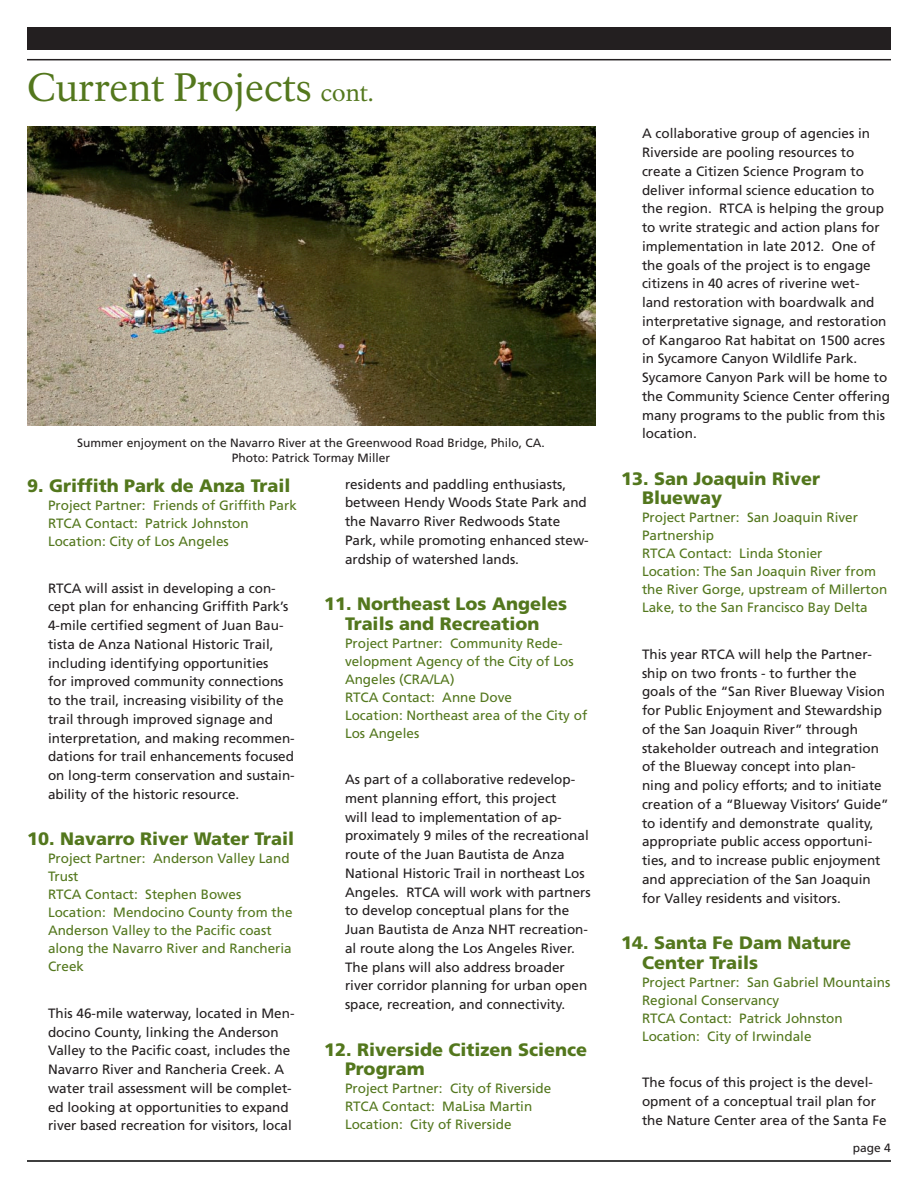
<style>
.page{position:relative;width:918px;height:1188px;background:#fff}
.page>*{position:absolute;margin:0;border:0;box-sizing:border-box;transform-origin:0 0}
._01_RecentSuccess_H1{font:39px "NPS Rawlinson OT";color:#53771d}
._04_CurrentProject_H{font:900 18px/19.5px "Frutiger LT Std";color:#53771d}
._07_CurrentProject_T{font:13.5px/18.8px "Frutiger LT Std";color:#231f20}
._05_CurrentProject_p{font:13.5px/18px "Frutiger LT Std";color:#53771d}
._08_Caption{font:12px "Frutiger";color:#231f20}
._15_Continued{font:12px "Frutiger LT Std";color:#231f20}
.s1{font-size:24px}
</style>
<div class="page">
<div style="left:27px;top:27px;width:864px;height:23px;background:#231f20"></div>
<hr style="left:27px;top:59px;width:864px;height:1px;background:#231f20">
<hr style="left:27px;top:1160px;width:864px;height:2px;background:#000">
<img style="left:27px;top:126px;width:568px;height:300px">
<p class="_01_RecentSuccess_H1" style="left:27px;top:64px;width:348px">Current Projects <span class="s1">cont.</span></p>
<p class="_08_Caption" style="left:77px;top:436px;width:469px">Summer enjoyment on the Navarro River at the Greenwood Road Bridge, Philo, CA.</p>
<p class="_08_Caption" style="left:232px;top:451px;width:160px">Photo: Patrick Tormay Miller</p>
<p class="_04_CurrentProject_H" style="left:27px;top:476px;width:265px">9. Griffith Park de Anza Trail</p>
<p class="_05_CurrentProject_p" style="left:48px;top:496px;width:250px">Project Partner: Friends of Griffith Park</p>
<p class="_05_CurrentProject_p" style="left:48px;top:514px;width:202px">RTCA Contact: Patrick Johnston</p>
<p class="_05_CurrentProject_p" style="left:48px;top:532px;width:182px">Location: City of Los Angeles</p>
<p class="_07_CurrentProject_T" style="left:48px;top:579px;width:248px">RTCA will assist in developing a con&shy;cept plan for enhancing Griffith Park’s 4-mile certified segment of Juan Bau&shy;tista de Anza National Historic Trail, including identifying opportunities<br>for improved community connections to the trail, increasing visibility of the trail through improved signage and interpretation, and making recommen&shy;dations for trail enhancements focused on long-term conservation and sustain&shy;ability of the historic resource.</p>
<p class="_04_CurrentProject_H" style="left:27px;top:829px;width:269px">10. Navarro River Water Trail</p>
<p class="_05_CurrentProject_p" style="left:48px;top:850px;width:243px">Project Partner: Anderson Valley Land<br>Trust</p>
<p class="_05_CurrentProject_p" style="left:48px;top:886px;width:195px">RTCA Contact: Stephen Bowes</p>
<p class="_05_CurrentProject_p" style="left:48px;top:904px;width:246px">Location: Mendocino County from the<br>Anderson Valley to the Pacific coast along the Navarro River and Rancheria<br>Creek</p>
<p class="_07_CurrentProject_T" style="left:48px;top:1004px;width:248px">This 46-mile waterway, located in Men&shy;docino County, linking the Anderson Valley to the Pacific coast, includes the Navarro River and Rancheria Creek. A water trail assessment will be complet&shy;ed looking at opportunities to expand river based recreation for visitors, local</p>
<p class="_07_CurrentProject_T" style="left:345px;top:475px;width:245px">residents and paddling enthusiasts, between Hendy Woods State Park and the Navarro River Redwoods State Park, while promoting enhanced stew&shy;ardship of watershed lands.</p>
<p class="_04_CurrentProject_H" style="left:324px;top:594px;width:245px;text-align:center">11. Northeast Los Angeles<br>Trails and Recreation</p>
<p class="_05_CurrentProject_p" style="left:345px;top:634px;width:230px">Project Partner: Community Rede&shy;velopment Agency of the City of Los<br>Angeles (CRA/LA)</p>
<p class="_05_CurrentProject_p" style="left:345px;top:688px;width:169px">RTCA Contact: Anne Dove</p>
<p class="_05_CurrentProject_p" style="left:345px;top:706px;width:244px">Location: Northeast area of the City of<br>Los Angeles</p>
<p class="_07_CurrentProject_T" style="left:345px;top:770px;width:247px">As part of a collaborative redevelop&shy;ment planning effort, this project<br>will lead to implementation of ap&shy;proximately 9 miles of the recreational route of the Juan Bautista de Anza National Historic Trail in northeast Los Angeles. RTCA will work with partners to develop conceptual plans for the Juan Bautista de Anza NHT recreation&shy;al route along the Los Angeles River.<br>The plans will also address broader river corridor planning for urban open space, recreation, and connectivity.</p>
<p class="_04_CurrentProject_H" style="left:345px;top:1040px;width:244px;text-indent:-21px">12. Riverside Citizen Science<br>Program</p>
<p class="_05_CurrentProject_p" style="left:345px;top:1080px;width:208px">Project Partner: City of Riverside</p>
<p class="_05_CurrentProject_p" style="left:345px;top:1098px;width:189px">RTCA Contact: MaLisa Martin</p>
<p class="_05_CurrentProject_p" style="left:345px;top:1116px;width:168px">Location: City of Riverside</p>
<p class="_07_CurrentProject_T" style="left:642px;top:124px;width:250px">A collaborative group of agencies in Riverside are pooling resources to create a Citizen Science Program to deliver informal science education to the region. RTCA is helping the group to write strategic and action plans for implementation in late 2012. One of the goals of the project is to engage citizens in 40 acres of riverine wet&shy;land restoration with boardwalk and interpretative signage, and restoration of Kangaroo Rat habitat on 1500 acres in Sycamore Canyon Wildlife Park.<br>Sycamore Canyon Park will be home to the Community Science Center offering many programs to the public from this location.</p>
<p class="_04_CurrentProject_H" style="left:642px;top:469px;width:180px;text-indent:-21px">13. San Joaquin River<br>Blueway</p>
<p class="_05_CurrentProject_p" style="left:642px;top:509px;width:218px">Project Partner: San Joaquin River<br>Partnership</p>
<p class="_05_CurrentProject_p" style="left:642px;top:545px;width:182px">RTCA Contact: Linda Stonier</p>
<p class="_05_CurrentProject_p" style="left:642px;top:563px;width:247px">Location: The San Joaquin River from the River Gorge, upstream of Millerton<br>Lake, to the San Francisco Bay Delta</p>
<p class="_07_CurrentProject_T" style="left:642px;top:645px;width:248px">This year RTCA will help the Partner&shy;ship on two fronts - to further the goals of the “San River Blueway Vision for Public Enjoyment and Stewardship of the San Joaquin River” through stakeholder outreach and integration of the Blueway concept into plan-<br>ning and policy efforts; and to initiate creation of a “Blueway Visitors’ Guide” to identify and demonstrate quality, appropriate public access opportuni&shy;ties, and to increase public enjoyment and appreciation of the San Joaquin for Valley residents and visitors.</p>
<p class="_04_CurrentProject_H" style="left:642px;top:933px;width:211px;text-indent:-21px">14. Santa Fe Dam Nature<br>Center Trails</p>
<p class="_05_CurrentProject_p" style="left:642px;top:973px;width:250px">Project Partner: San Gabriel Mountains<br>Regional Conservancy</p>
<p class="_05_CurrentProject_p" style="left:642px;top:1009px;width:202px">RTCA Contact: Patrick Johnston</p>
<p class="_05_CurrentProject_p" style="left:642px;top:1027px;width:171px">Location: City of Irwindale</p>
<p class="_07_CurrentProject_T" style="left:642px;top:1073px;width:246px">The focus of this project is the devel&shy;opment of a conceptual trail plan for the Nature Center area of the Santa Fe</p>
<p class="_15_Continued" style="left:853px;top:1141px;width:40px">page 4</p>
</div>
